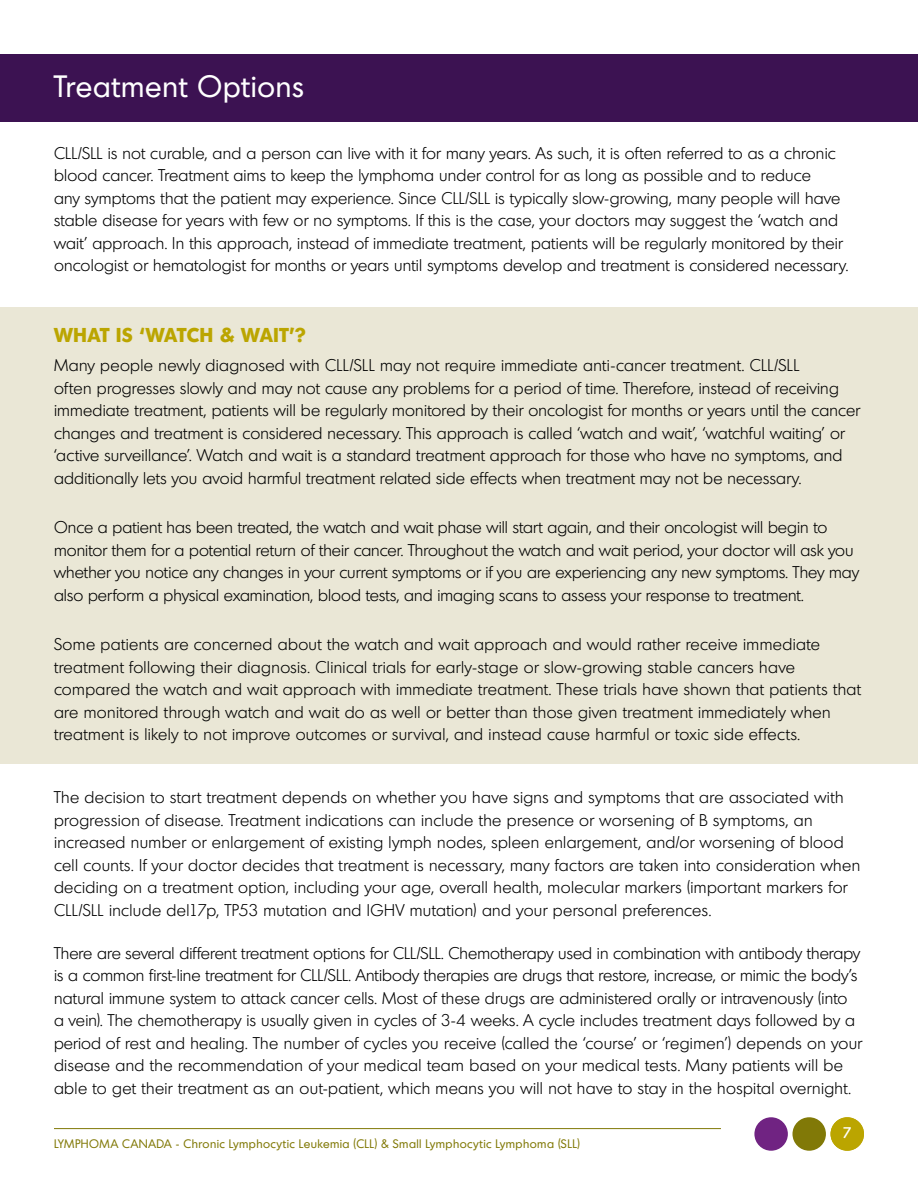
<style>
.page{position:relative;width:918px;height:1188px;background:#fff}
.page>*{position:absolute;margin:0;border:0;box-sizing:border-box;transform-origin:0 0}
.t1{font:30px "Montreal Serial";letter-spacing:.03em;color:#fff}
.t2{font:800 19.5px "Montreal Serial";letter-spacing:.035em;color:#bba500}
.t3{font:300 16.5px/22.5px "Montreal Serial";letter-spacing:.02em;color:#000}
.t4{font:500 15px "Montreal Serial";color:#fff}
.t5{font:12px "Montreal Serial";letter-spacing:.035em;color:#817907}
</style>
<div class="page">
<div style="left:754px;top:1117px;width:34px;height:34px;background:#702382;border-radius:50%"></div>
<div style="left:792px;top:1117px;width:34px;height:34px;background:#817907;border-radius:50%"></div>
<div style="left:831px;top:1117px;width:33px;height:34px;background:#bba500;border-radius:50%"></div>
<hr style="left:54px;top:1128px;width:667px;height:1px;background:#817907">
<div style="left:0;top:54px;width:918px;height:68px;background:#3c1252"></div>
<div style="left:0;top:308px;width:918px;height:58px;background:#eae7d6"></div>
<div style="left:0;top:339px;width:918px;height:168px;background:#eae7d6"></div>
<div style="left:0;top:501px;width:918px;height:123px;background:#eae7d6"></div>
<div style="left:0;top:618px;width:918px;height:146px;background:#eae7d6"></div>
<h1 class="t1" style="left:54px;top:67px;width:251px">Treatment Options</h1>
<p class="t3" style="left:54px;top:142px;width:796px">CLL/SLL is not curable, and a person can live with it for many years. As such, it is often referred to as a chronic blood cancer. Treatment aims to keep the lymphoma under control for as long as possible and to reduce<br>any symptoms that the patient may experience. Since CLL/SLL is typically slow-growing, many people will have stable disease for years with few or no symptoms. If this is the case, your doctors may suggest the ‘watch and wait’ approach. In this approach, instead of immediate treatment, patients will be regularly monitored by their oncologist or hematologist for months or years until symptoms develop and treatment is considered necessary.</p>
<p class="t2" style="left:54px;top:322px;width:253px">WHAT IS ‘WATCH &amp; WAIT’?</p>
<p class="t3" style="left:54px;top:354px;width:808px">Many people newly diagnosed with CLL/SLL may not require immediate anti-cancer treatment. CLL/SLL<br>often progresses slowly and may not cause any problems for a period of time. Therefore, instead of receiving immediate treatment, patients will be regularly monitored by their oncologist for months or years until the cancer changes and treatment is considered necessary. This approach is called ‘watch and wait’, ‘watchful waiting’ or ‘active surveillance’. Watch and wait is a standard treatment approach for those who have no symptoms, and additionally lets you avoid harmful treatment related side effects when treatment may not be necessary.</p>
<p class="t3" style="left:54px;top:516px;width:807px">Once a patient has been treated, the watch and wait phase will start again, and their oncologist will begin to monitor them for a potential return of their cancer. Throughout the watch and wait period, your doctor will ask you whether you notice any changes in your current symptoms or if you are experiencing any new symptoms. They may also perform a physical examination, blood tests, and imaging scans to assess your response to treatment.</p>
<p class="t3" style="left:54px;top:633px;width:809px">Some patients are concerned about the watch and wait approach and would rather receive immediate treatment following their diagnosis. Clinical trials for early-stage or slow-growing stable cancers have compared the watch and wait approach with immediate treatment. These trials have shown that patients that are monitored through watch and wait do as well or better than those given treatment immediately when treatment is likely to not improve outcomes or survival, and instead cause harmful or toxic side effects.</p>
<p class="t3" style="left:54px;top:786px;width:808px">The decision to start treatment depends on whether you have signs and symptoms that are associated with progression of disease. Treatment indications can include the presence or worsening of B symptoms, an increased number or enlargement of existing lymph nodes, spleen enlargement, and/or worsening of blood cell counts. If your doctor decides that treatment is necessary, many factors are taken into consideration when deciding on a treatment option, including your age, overall health, molecular markers (important markers for CLL/SLL include del17p, TP53 mutation and IGHV mutation) and your personal preferences.</p>
<p class="t3" style="left:54px;top:941px;width:810px">There are several different treatment options for CLL/SLL. Chemotherapy used in combination with antibody therapy is a common first-line treatment for CLL/SLL. Antibody therapies are drugs that restore, increase, or mimic the body’s natural immune system to attack cancer cells. Most of these drugs are administered orally or intravenously (into<br>a vein). The chemotherapy is usually given in cycles of 3-4 weeks. A cycle includes treatment days followed by a period of rest and healing. The number of cycles you receive (called the ‘course’ or ‘regimen’) depends on your disease and the recommendation of your medical team based on your medical tests. Many patients will be able to get their treatment as an out-patient, which means you will not have to stay in the hospital overnight.</p>
<p class="t5" style="left:54px;top:1136px;width:528px">LYMPHOMA CANADA - Chronic Lymphocytic Leukemia (CLL) &amp; Small Lymphocytic Lymphoma (SLL)</p>
<p class="t4" style="left:843px;top:1123px;width:10px">7</p>
</div>
